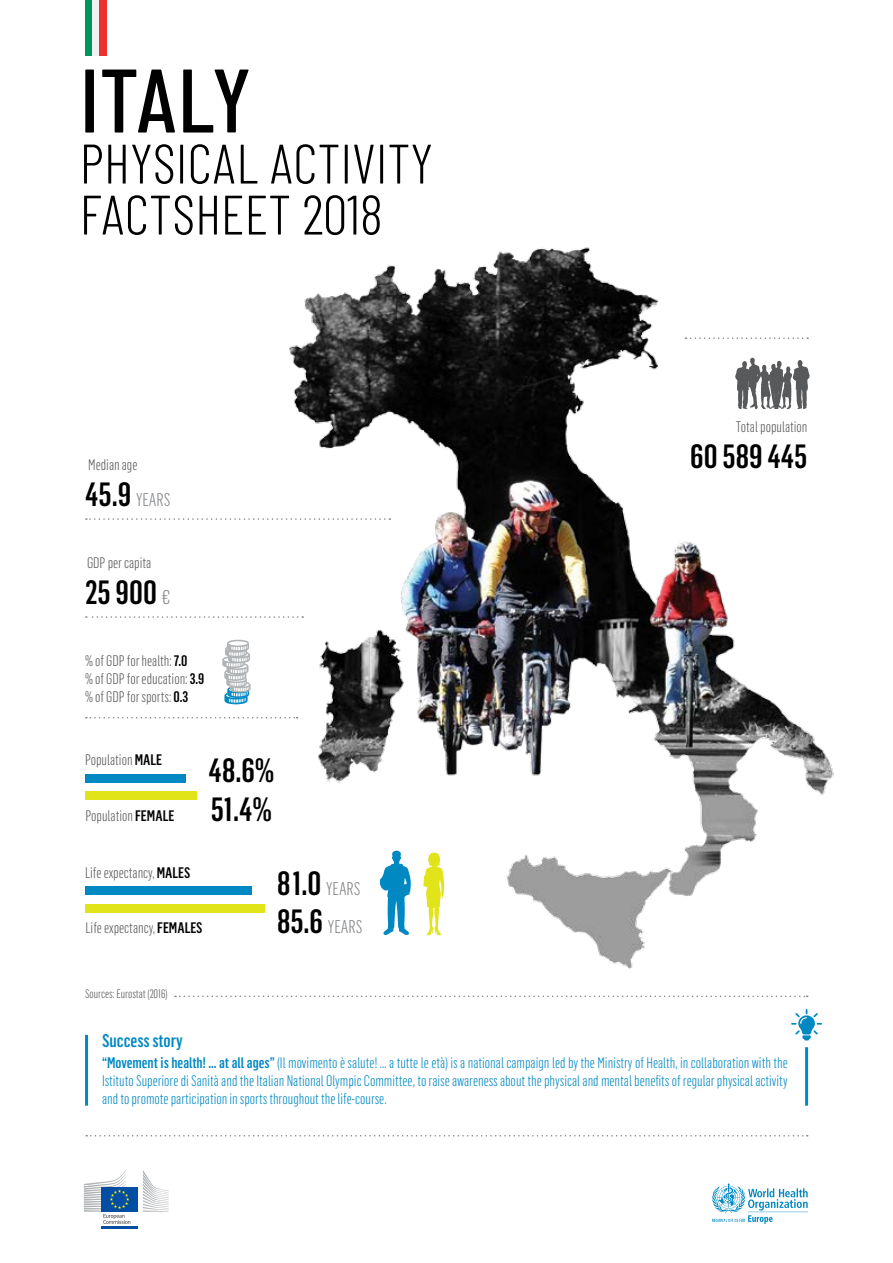
<style>
.page{position:relative;width:893px;height:1263px;background:#fff}
.page>*{position:absolute;margin:0;border:0;box-sizing:border-box;transform-origin:0 0}
.t1{font:500 90px "Barlow Condensed";letter-spacing:-.015em;color:#000}
.t2{font:300 55.5px/51px "Barlow Condensed";color:#000}
.t3{font:500 33px "Flama Condensed";color:#000}
.t4{font:300 18px/38.2px "Flama Condensed";color:#808285}
.t5{font:500 18px "Flama Condensed";color:#0088c2}
.t6{font:300 15px/18px "Flama Condensed";color:#0088c2;text-align:justify}
.t7{font:300 15px/18px "Flama Condensed";color:#58595b}
.t8{font:300 12px "Flama Condensed";color:#58595b}
.s1{font-weight:500;font-size:33px;color:#000}
.s2{font-weight:300;font-size:19.5px;color:#808285}
.s3{font-weight:500;color:#000}
.s4{font-weight:500}
</style>
<div class="page">
<img style="left:85px;top:0;width:749px;height:969px">
<svg style="left:86px;top:1135px;width:722px;height:1px"></svg>
<hr style="left:85px;top:1035px;width:3px;height:71px;background:#0088c2">
<hr style="left:805px;top:1047px;width:3px;height:59px;background:#0088c2">
<svg style="left:791px;top:1009px;width:31px;height:31px"></svg>
<svg style="left:685px;top:337px;width:123px;height:2px"></svg>
<svg style="left:735px;top:358px;width:75px;height:51px"></svg>
<hr style="left:101px;top:1227px;width:37px;height:2px;background:#034ea2">
<svg style="left:84px;top:1170px;width:85px;height:54px"></svg>
<svg style="left:712px;top:1183px;width:96px;height:41px"></svg>
<div style="left:85px;top:0;width:7px;height:55px;background:#00975f"></div>
<div style="left:92px;top:0;width:7px;height:55px;background:#f1f1f2"></div>
<div style="left:99px;top:0;width:7px;height:55px;background:#ee312f"></div>
<svg style="left:175px;top:995px;width:633px;height:2px"></svg>
<svg style="left:86px;top:616px;width:217px;height:2px"></svg>
<svg style="left:222px;top:640px;width:29px;height:64px"></svg>
<svg style="left:86px;top:717px;width:212px;height:1px"></svg>
<svg style="left:86px;top:518px;width:304px;height:2px"></svg>
<div style="left:85px;top:774px;width:101px;height:8px;background:#0088c2"></div>
<div style="left:85px;top:792px;width:112px;height:8px;background:#e2e41a"></div>
<svg style="left:380px;top:851px;width:31px;height:84px"></svg>
<svg style="left:423px;top:852px;width:21px;height:83px"></svg>
<div style="left:85px;top:886px;width:166px;height:9px;background:#0088c2"></div>
<div style="left:85px;top:904px;width:179px;height:9px;background:#e2e41a"></div>
<h1 class="t1" style="left:80px;top:44px;width:173px">ITALY</h1>
<h2 class="t2" style="left:80px;top:137px;width:355px">PHYSICAL ACTIVITY<br>FACTSHEET 2018</h2>
<p class="t7" style="left:88px;top:455px;width:51px">Median age</p>
<p class="t4" style="left:85px;top:479px;width:87px"><span class="s1">45.9</span> YEARS</p>
<p class="t7" style="left:87px;top:553px;width:66px">GDP per capita</p>
<h3 class="t3" style="left:85px;top:571px;width:86px">25 900 <span class="s2">€</span></h3>
<p class="t7" style="left:85px;top:651px;width:121px">% of GDP for health: <span class="s3">7.0<br></span>% of GDP for education: <span class="s3">3.9 </span>% of GDP for sports: <span class="s3">0.3</span></p>
<p class="t7" style="left:85px;top:751px;width:79px">Population <span class="s3">MALE</span></p>
<h3 class="t3" style="left:209px;top:750px;width:67px">48.6%</h3>
<p class="t7" style="left:85px;top:806px;width:188px">Population <span class="s3">FEMALE</span> <span class="s1">51.4%</span></p>
<p class="t7" style="left:85px;top:863px;width:107px">Life expectancy, <span class="s3">MALES</span></p>
<p class="t7" style="left:85px;top:918px;width:119px">Life expectancy, <span class="s3">FEMALES</span></p>
<p class="t8" style="left:85px;top:986px;width:84px">Sources: Eurostat (2016)</p>
<p class="t4" style="left:277px;top:869px;width:87px"><span class="s1">81.0</span> YEARS<br><span class="s1">85.6</span> YEARS</p>
<p class="t7" style="left:736px;top:417px;width:73px">Total population</p>
<h3 class="t3" style="left:690px;top:435px;width:119px">60 589 445</h3>
<p class="t5" style="left:102px;top:1030px;width:82px">Success story</p>
<p class="t6" style="left:102px;top:1053px;width:687px"><span class="s4">“Movement is health! ... at all ages”</span> (Il movimento è salute! ... a tutte le età) is a national campaign led by the Ministry of Health, in collaboration with the Istituto Superiore di Sanità and the Italian National Olympic Committee, to raise awareness about the physical and mental benefits of regular physical activity and to promote participation in sports throughout the life-course.</p>
</div>
